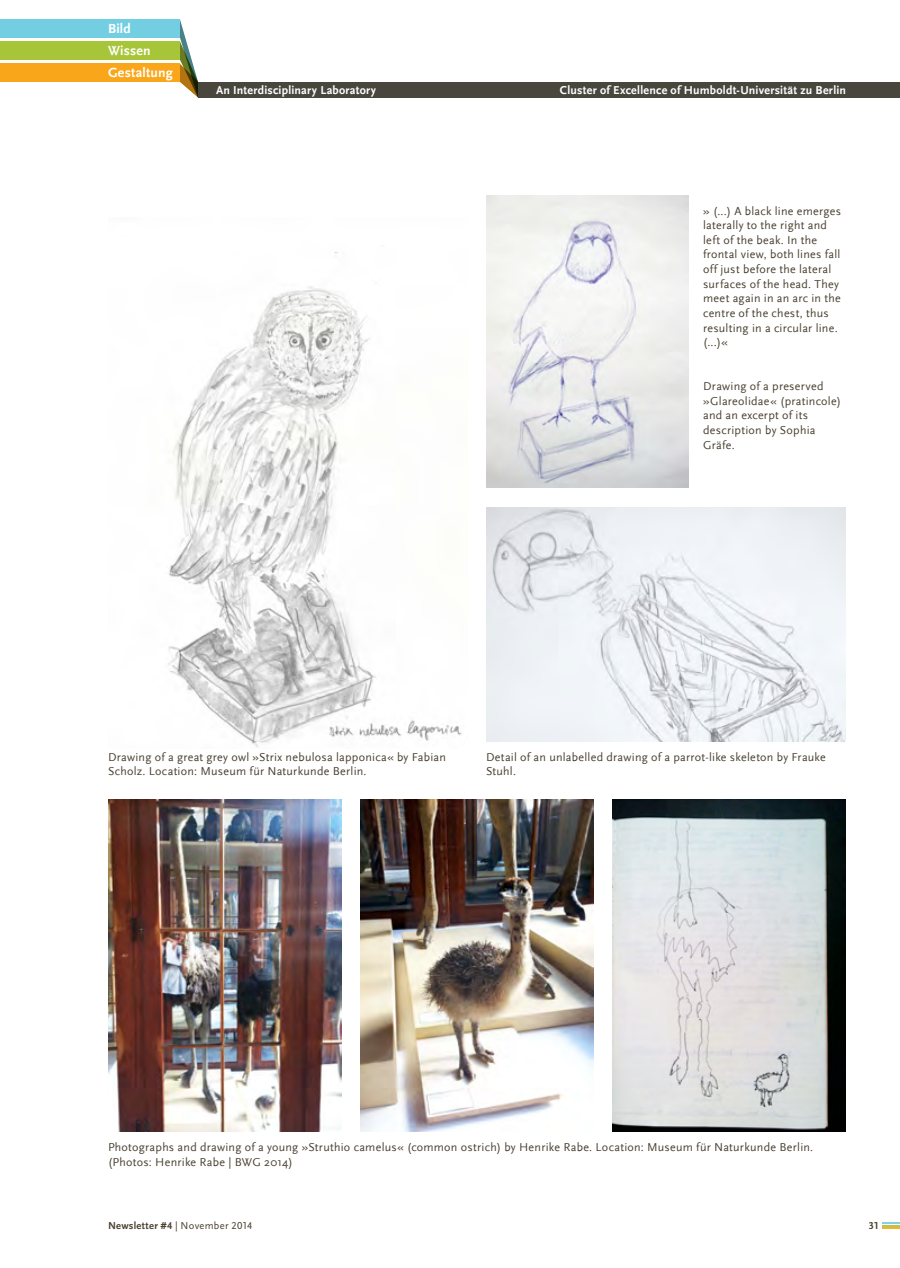
<style>
.page{position:relative;width:900px;height:1268px;background:#fff}
.page>*{position:absolute;margin:0;border:0;box-sizing:border-box;transform-origin:0 0}
.t1{font:700 13.8px "Scala Sans";letter-spacing:.015em;color:#fff}
.t2{font:12px/14.7px "Scala Sans";letter-spacing:.02em;color:#4a4131}
.t3{font:700 12px "Scala Sans";letter-spacing:.02em;color:#fff}
.t4{font:10.5px "Scala Sans Regular LF";letter-spacing:.025em;color:#4a4131}
.t5{font:10.5px "Scala Sans Bold LF";color:#4a4131}
.s1{font-family:"Scala Sans Bold LF"}
</style>
<div class="page">
<svg style="left:180px;top:20px;width:18px;height:78px"></svg>
<div style="left:0;top:20px;width:180px;height:18px;background:#74cee2"></div>
<div style="left:0;top:42px;width:180px;height:18px;background:#a7c539"></div>
<div style="left:0;top:64px;width:180px;height:18px;background:#faa61a"></div>
<div style="left:198px;top:82px;width:702px;height:16px;background:#49463d"></div>
<svg style="left:882px;top:1222px;width:18px;height:6px"></svg>
<img style="left:168px;top:245px;width:294px;height:503px">
<img style="left:486px;top:195px;width:202px;height:293px">
<img style="left:486px;top:507px;width:360px;height:234px">
<img style="left:108px;top:800px;width:234px;height:331px">
<img style="left:360px;top:800px;width:234px;height:331px">
<img style="left:612px;top:800px;width:234px;height:331px">
<p class="t1" style="left:108px;top:21px;width:24px">Bild</p>
<p class="t1" style="left:108px;top:43px;width:44px">Wissen</p>
<p class="t1" style="left:108px;top:66px;width:66px">Gestaltung</p>
<p class="t3" style="left:216px;top:83px;width:161px">An Interdisciplinary Laboratory</p>
<p class="t3" style="left:560px;top:83px;width:288px">Cluster of Excellence of Humboldt-Universität zu Berlin</p>
<p class="t2" style="left:703px;top:203px;width:140px">» (...) A black line emerges laterally to the right and left of the beak. In the frontal view, both lines fall off just before the lateral surfaces of the head. They meet again in an arc in the centre of the chest, thus resulting in a circular line. (...)«</p>
<p class="t2" style="left:703px;top:379px;width:140px">Drawing of a preserved »Glareolidae« (pratincole) and an excerpt of its description by Sophia<br>Gräfe.</p>
<p class="t2" style="left:108px;top:749px;width:340px">Drawing of a great grey owl »Strix nebulosa lapponica« by Fabian<br>Scholz. Location: Museum für Naturkunde Berlin.</p>
<p class="t2" style="left:486px;top:749px;width:341px">Detail of an unlabelled drawing of a parrot-like skeleton by Frauke<br>Stuhl.</p>
<p class="t2" style="left:108px;top:1139px;width:707px">Photographs and drawing of a young »Struthio camelus« (common ostrich) by Henrike Rabe. Location: Museum für Naturkunde Berlin. (Photos: Henrike Rabe | BWG 2014)</p>
<p class="t4" style="left:108px;top:1219px;width:146px"><span class="s1">Newsletter #4</span> | November 2014</p>
<p class="t5" style="left:869px;top:1219px;width:12px">31</p>
</div>
